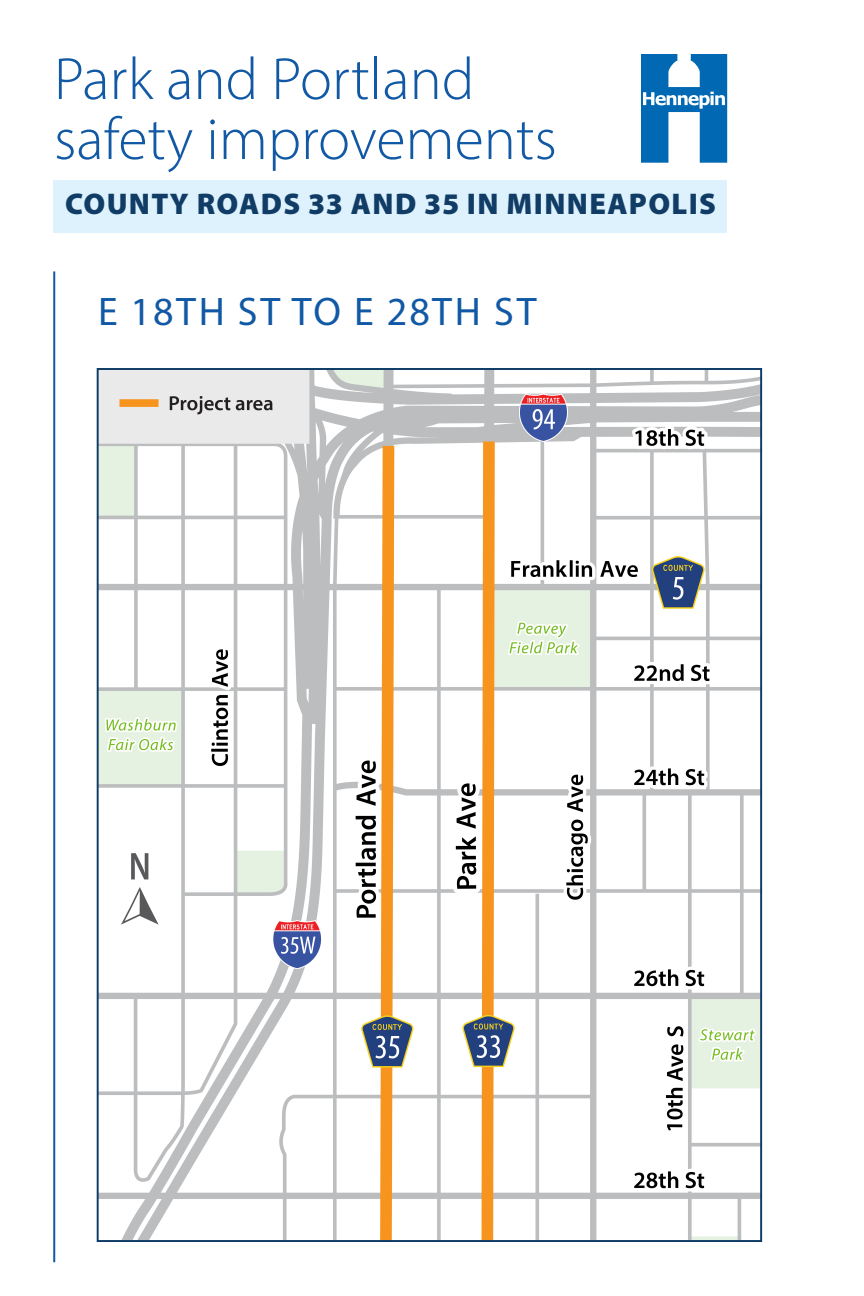
<style>
.page{position:relative;width:864px;height:1296px;background:#fff}
.page>*{position:absolute;margin:0;border:0;box-sizing:border-box;transform-origin:0 0}
.t1{font:300 60px/60px "Myriad Pro";color:#1159a5}
.t2{font:40px "Myriad Pro";letter-spacing:.06em;color:#1159a5}
.t3{font:900 30px "Myriad Pro";letter-spacing:.045em;color:#103c66}
</style>
<div class="page">
<div style="left:54px;top:180px;width:673px;height:53px;background:#ddf2fc"></div>
<svg style="left:641px;top:54px;width:86px;height:109px"></svg>
<hr style="left:53px;top:271px;width:2px;height:991px;background:#1159a5">
<img style="left:100px;top:371px;width:659px;height:868px">
<h2 class="t1" style="left:54px;top:48px;width:504px">Park and Portland safety improvements</h2>
<h3 class="t3" style="left:65px;top:184px;width:653px">COUNTY ROADS 33 AND 35 IN MINNEAPOLIS</h3>
<h4 class="t2" style="left:98px;top:286px;width:440px">E 18TH ST TO E 28TH ST</h4>
</div>
